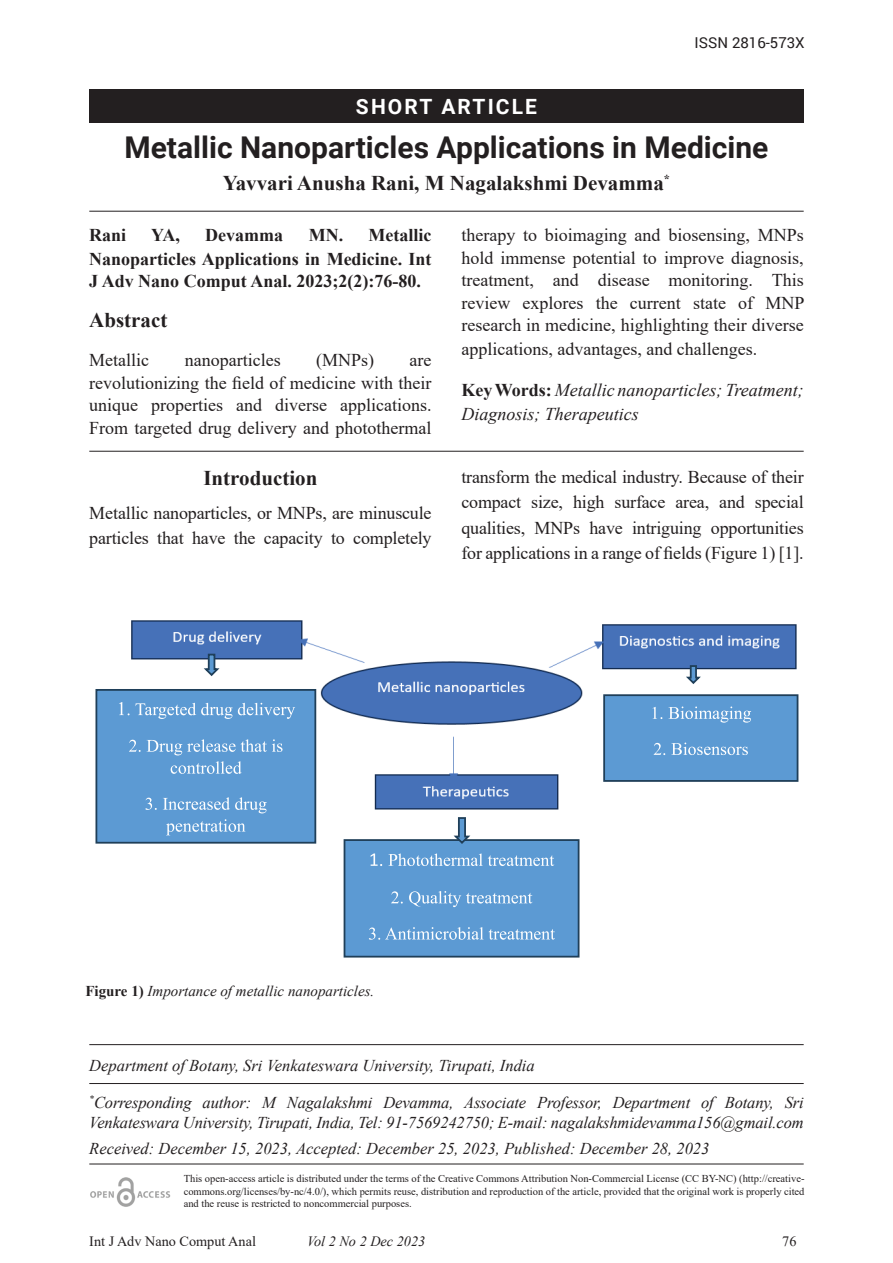
<style>
.page{position:relative;width:893px;height:1263px;background:#fff}
.page>*{position:absolute;margin:0;border:0;box-sizing:border-box;transform-origin:0 0}
.t1{font:700 30px "Roboto";color:#231f20}
.t2{font:700 21px "Times New Roman";color:#231f20}
.t3{font:700 21px "Roboto";letter-spacing:.1em;color:#fff}
.t4{font:18px/22.8px "Times New Roman";letter-spacing:-.01em;color:#231f20;text-align:justify}
.t5{font:700 18px/23.2px "Times New Roman";color:#231f20;text-align:justify}
.t6{font:italic 18px/24px "Times New Roman";color:#231f20}
.t7{font:italic 16.5px/19.8px "Times New Roman";letter-spacing:-.01em;color:#231f20}
.t8{font:italic 15px "Times New Roman";color:#231f20}
.t9{font:15px "Roboto";color:#231f20}
.t10{font:14.25px "Times New Roman";color:#231f20}
.t11{font:italic 14.25px "Times New Roman";color:#231f20}
.t12{font:10.5px/12.6px "Times New Roman";color:#231f20;text-align:justify}
.s1{font-weight:700;font-style:normal}
</style>
<div class="page">
<div style="left:89px;top:89px;width:715px;height:34px;background:#231f20"></div>
<hr style="left:89px;top:211px;width:715px;height:1px;background:#231f20">
<hr style="left:89px;top:451px;width:715px;height:1px;background:#231f20">
<hr style="left:89px;top:1044px;width:715px;height:1px;background:#231f20">
<hr style="left:89px;top:1083px;width:715px;height:1px;background:#231f20">
<hr style="left:89px;top:1163px;width:715px;height:1px;background:#231f20">
<img style="left:90px;top:1177px;width:81px;height:30px">
<img style="left:131px;top:620px;width:668px;height:198px">
<div style="left:604px;top:695px;width:193px;height:86px;background:#5c9ad3"></div>
<div style="left:603px;top:694px;width:195px;height:88px;border:2px solid #1f3f59"></div>
<svg style="left:652px;top:707px;width:10px;height:12px"></svg>
<svg style="left:668px;top:706px;width:83px;height:17px"></svg>
<svg style="left:654px;top:743px;width:11px;height:12px"></svg>
<svg style="left:671px;top:742px;width:77px;height:13px"></svg>
<div style="left:344px;top:840px;width:235px;height:117px;background:#5c9ad3"></div>
<div style="left:344px;top:839px;width:235px;height:118px;border:2px solid #1f3f59"></div>
<svg style="left:371px;top:853px;width:11px;height:13px"></svg>
<svg style="left:388px;top:853px;width:166px;height:13px"></svg>
<svg style="left:391px;top:891px;width:12px;height:12px"></svg>
<svg style="left:409px;top:891px;width:123px;height:16px"></svg>
<svg style="left:369px;top:927px;width:186px;height:13px"></svg>
<div style="left:96px;top:690px;width:219px;height:153px;background:#5c9ad3"></div>
<div style="left:95px;top:689px;width:221px;height:155px;border:2px solid #1f3f59"></div>
<svg style="left:119px;top:702px;width:11px;height:13px"></svg>
<svg style="left:136px;top:703px;width:159px;height:16px"></svg>
<svg style="left:129px;top:740px;width:12px;height:12px"></svg>
<svg style="left:147px;top:739px;width:136px;height:16px"></svg>
<svg style="left:171px;top:761px;width:71px;height:13px"></svg>
<svg style="left:145px;top:798px;width:12px;height:12px"></svg>
<svg style="left:163px;top:797px;width:104px;height:16px"></svg>
<svg style="left:166px;top:819px;width:79px;height:16px"></svg>
<svg style="left:203px;top:653px;width:19px;height:24px"></svg>
<svg style="left:685px;top:664px;width:18px;height:21px"></svg>
<svg style="left:453px;top:816px;width:19px;height:28px"></svg>
<p class="t3" style="left:356px;top:92px;width:183px">SHORT ARTICLE</p>
<p class="t9" style="left:695px;top:32px;width:112px">ISSN 2816-573X</p>
<h1 class="t1" style="left:124px;top:127px;width:645px">Metallic Nanoparticles Applications in Medicine</h1>
<p class="t2" style="left:223px;top:168px;width:449px">Yavvari Anusha Rani, M Nagalakshmi Devamma<sup>*</sup></p>
<p class="t5" style="left:89px;top:223px;width:344px;text-indent:219px">MN. Metallic Nanoparticles Applications in Medicine. Int J Adv Nano Comput Anal. 2023;2(2):76-80.</p>
<p class="t2" style="left:89px;top:305px;width:80px">Abstract</p>
<p class="t4" style="left:89px;top:348px;width:61px">Metallic</p>
<p class="t4" style="left:185px;top:348px;width:97px">nanoparticles</p>
<p class="t4" style="left:316px;top:348px;width:59px">(MNPs)</p>
<p class="t5" style="left:89px;top:223px;width:39px">Rani</p>
<p class="t5" style="left:151px;top:223px;width:30px">YA,</p>
<p class="t5" style="left:205px;top:223px;width:79px">Devamma</p>
<p class="t4" style="left:89px;top:348px;width:344px;text-indent:320px">are revolutionizing the field of medicine with their unique properties and diverse applications.<br>From targeted drug delivery and photothermal</p>
<p class="t4" style="left:461px;top:223px;width:344px">therapy to bioimaging and biosensing, MNPs hold immense potential to improve diagnosis, treatment, and disease monitoring. This review explores the current state of MNP research in medicine, highlighting their diverse applications, advantages, and challenges.</p>
<p class="t6" style="left:461px;top:378px;width:344px"><span class="s1">Key Words:</span> Metallic nanoparticles; Treatment;<br>Diagnosis; Therapeutics</p>
<p class="t2" style="left:203px;top:462px;width:115px">Introduction</p>
<p class="t4" style="left:89px;top:499px;width:344px;line-height:25.5px">Metallic nanoparticles, or MNPs, are minuscule particles that have the capacity to completely</p>
<p class="t4" style="left:461px;top:463px;width:344px;line-height:25.5px">transform the medical industry. Because of their compact size, high surface area, and special qualities, MNPs have intriguing opportunities for applications in a range of fields (Figure 1) [1].</p>
<p class="t8" style="left:85px;top:981px;width:290px"><span class="s1">Figure 1)</span> Importance of metallic nanoparticles.</p>
<p class="t7" style="left:89px;top:1055px;width:447px">Department of Botany, Sri Venkateswara University, Tirupati, India</p>
<p class="t7" style="left:89px;top:1092px;width:716px"><sup>*</sup>Corresponding author: M Nagalakshmi Devamma, Associate Professor, Department of Botany, Sri<br>Venkateswara University, Tirupati, India, Tel: 91-7569242750; E-mail: nagalakshmidevamma156@gmail.com</p>
<p class="t7" style="left:89px;top:1138px;width:622px">Received: December 15, 2023, Accepted: December 25, 2023, Published: December 28, 2023</p>
<p class="t12" style="left:184px;top:1172px;width:622px">This open-access article is distributed under the terms of the Creative Commons Attribution Non-Commercial License (CC BY-NC) (http://creative&shy;commons.org/licenses/by-nc/4.0/), which permits reuse, distribution and reproduction of the article, provided that the original work is properly cited and the reuse is restricted to noncommercial purposes.</p>
<p class="t10" style="left:89px;top:1231px;width:168px">Int J Adv Nano Comput Anal</p>
<p class="t11" style="left:307px;top:1231px;width:120px">Vol 2 No 2 Dec 2023</p>
<p class="t10" style="left:782px;top:1231px;width:16px">76</p>
</div>
